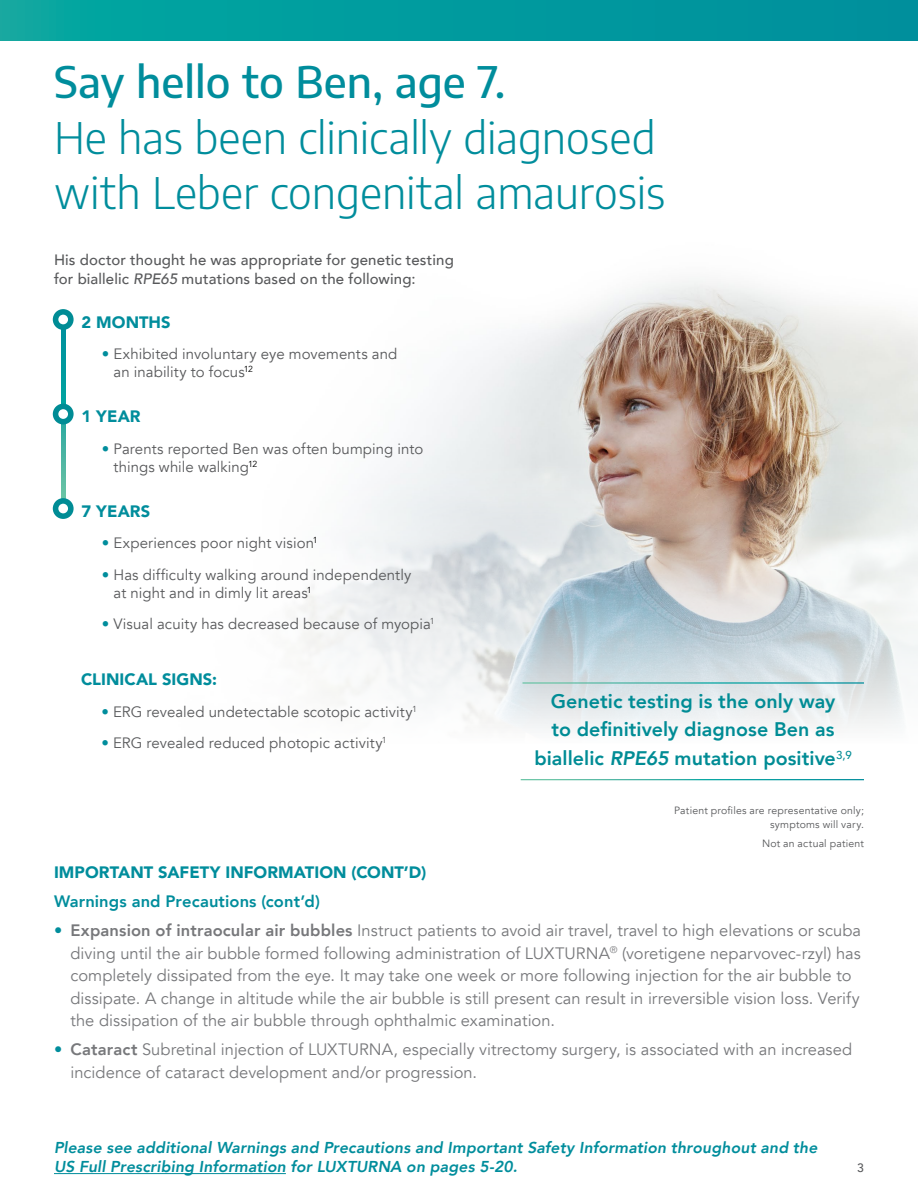
<style>
.page{position:relative;width:918px;height:1188px;background:#fff}
.page>*{position:absolute;margin:0;border:0;box-sizing:border-box;transform-origin:0 0}
.t1{font:300 43.5px/55.5px "Encode Sans";color:#008d9c}
.t2{font:500 43.5px "Encode Sans";letter-spacing:.005em;color:#008d9c}
.t3{font:800 19.65px/28.5px "Avenir";letter-spacing:.005em;color:#008c95;text-align:center}
.t4{font:16.5px/22.5px "Avenir";color:#77787b}
.t5{font:900 16.5px "Avenir";letter-spacing:.005em;color:#008d9c}
.t6{font:800 16.5px "Avenir";letter-spacing:.005em;color:#008d9c}
.t7{font:italic 800 15.75px/19.5px "Avenir";letter-spacing:.01em;color:#008d9c}
.t8{font:15px/18px "Avenir";letter-spacing:.005em;color:#58595b}
.t9{font:500 15px/19.5px "Avenir";letter-spacing:.01em;color:#58595b}
.t10{font:500 12.15px "Avenir";color:#58595b}
.t11{font:10.5px/13.5px "Avenir";letter-spacing:.02em;color:#58595b;text-align:right}
.s1{font-style:italic}
.s2{color:#008d9c}
.s3{font-weight:800}
</style>
<div class="page">
<img style="left:52px;top:280px;width:866px;height:449px">
<svg style="left:61px;top:330px;width:5px;height:168px"></svg>
<hr style="left:54px;top:1173px;width:232px;height:1px;background:#008d9c">
<div style="left:53px;top:309px;width:21px;height:21px;background:#008c95;border-radius:50%"></div>
<div style="left:58px;top:315px;width:10px;height:9px;background:#fff;border-radius:50%"></div>
<div style="left:53px;top:404px;width:21px;height:20px;background:#008c95;border-radius:50%"></div>
<div style="left:58px;top:409px;width:10px;height:10px;background:#fff;border-radius:50%"></div>
<div style="left:53px;top:498px;width:21px;height:21px;background:#008c95;border-radius:50%"></div>
<div style="left:58px;top:504px;width:10px;height:9px;background:#fff;border-radius:50%"></div>
<hr style="left:522px;top:682px;width:342px;height:2px;background:#fff">
<div style="left:0;top:0;width:918px;height:41px;background:linear-gradient(to right,#05a7a0,#008f9c)"></div>
<h1 class="t2" style="left:54px;top:51px;width:453px">Say hello to Ben, age 7.</h1>
<h1 class="t1" style="left:54px;top:108px;width:613px">He has been clinically diagnosed with Leber congenital amaurosis</h1>
<p class="t9" style="left:54px;top:249px;width:401px">His doctor thought he was appropriate for genetic testing for biallelic <span class="s1">RPE65</span> mutations based on the following:</p>
<p class="t5" style="left:82px;top:308px;width:90px">2 MONTHS</p>
<p class="t8" style="left:114px;top:346px;width:285px;text-indent:-12px"><span class="s2">•</span> Exhibited involuntary eye movements and an inability to focus<sup>12</sup></p>
<p class="t5" style="left:82px;top:403px;width:61px">1 YEAR</p>
<p class="t8" style="left:114px;top:440px;width:311px;text-indent:-12px"><span class="s2">•</span> Parents reported Ben was often bumping into things while walking<sup>12</sup></p>
<p class="t5" style="left:82px;top:497px;width:70px">7 YEARS</p>
<p class="t8" style="left:102px;top:535px;width:217px"><span class="s2">•</span> Experiences poor night vision<sup>1</sup></p>
<p class="t8" style="left:114px;top:566px;width:299px;text-indent:-12px"><span class="s2">•</span> Has difficulty walking around independently at night and in dimly lit areas<sup>1</sup></p>
<p class="t8" style="left:102px;top:616px;width:334px"><span class="s2">•</span> Visual acuity has decreased because of myopia<sup>1</sup></p>
<p class="t5" style="left:81px;top:665px;width:137px">CLINICAL SIGNS:</p>
<p class="t8" style="left:101px;top:703px;width:317px"><span class="s2">•</span> ERG revealed undetectable scotopic activity<sup>1</sup></p>
<p class="t8" style="left:101px;top:734px;width:287px"><span class="s2">•</span> ERG revealed reduced photopic activity<sup>1</sup></p>
<p class="t3" style="left:534px;top:687px;width:319px">Genetic testing is the only way<br>to definitively diagnose Ben as biallelic <span class="s1">RPE65</span> mutation positive<sup>3,9</sup></p>
<p class="t11" style="left:674px;top:804px;width:191px">Patient profiles are representative only; symptoms will vary.</p>
<p class="t11" style="left:762px;top:837px;width:103px">Not an actual patient</p>
<p class="t5" style="left:54px;top:858px;width:374px">IMPORTANT SAFETY INFORMATION (CONT’D)</p>
<p class="t6" style="left:54px;top:888px;width:267px">Warnings and Precautions (cont’d)</p>
<p class="t4" style="left:70px;top:919px;width:792px;text-indent:-16px"><span class="s2">•</span> <span class="s3">Expansion of intraocular air bubbles</span> Instruct patients to avoid air travel, travel to high elevations or scuba diving until the air bubble formed following administration of LUXTURNA<sup>®</sup> (voretigene neparvovec-rzyl) has completely dissipated from the eye. It may take one week or more following injection for the air bubble to dissipate. A change in altitude while the air bubble is still present can result in irreversible vision loss. Verify the dissipation of the air bubble through ophthalmic examination.</p>
<p class="t4" style="left:71px;top:1039px;width:783px;text-indent:-16px"><span class="s2">•</span> <span class="s3">Cataract</span> Subretinal injection of LUXTURNA, especially vitrectomy surgery, is associated with an increased incidence of cataract development and/or progression.</p>
<p class="t7" style="left:54px;top:1138px;width:765px">Please see additional Warnings and Precautions and Important Safety Information throughout and the<br>US Full Prescribing Information for LUXTURNA on pages 5-20.</p>
<p class="t10" style="left:857px;top:1157px;width:8px">3</p>
</div>
